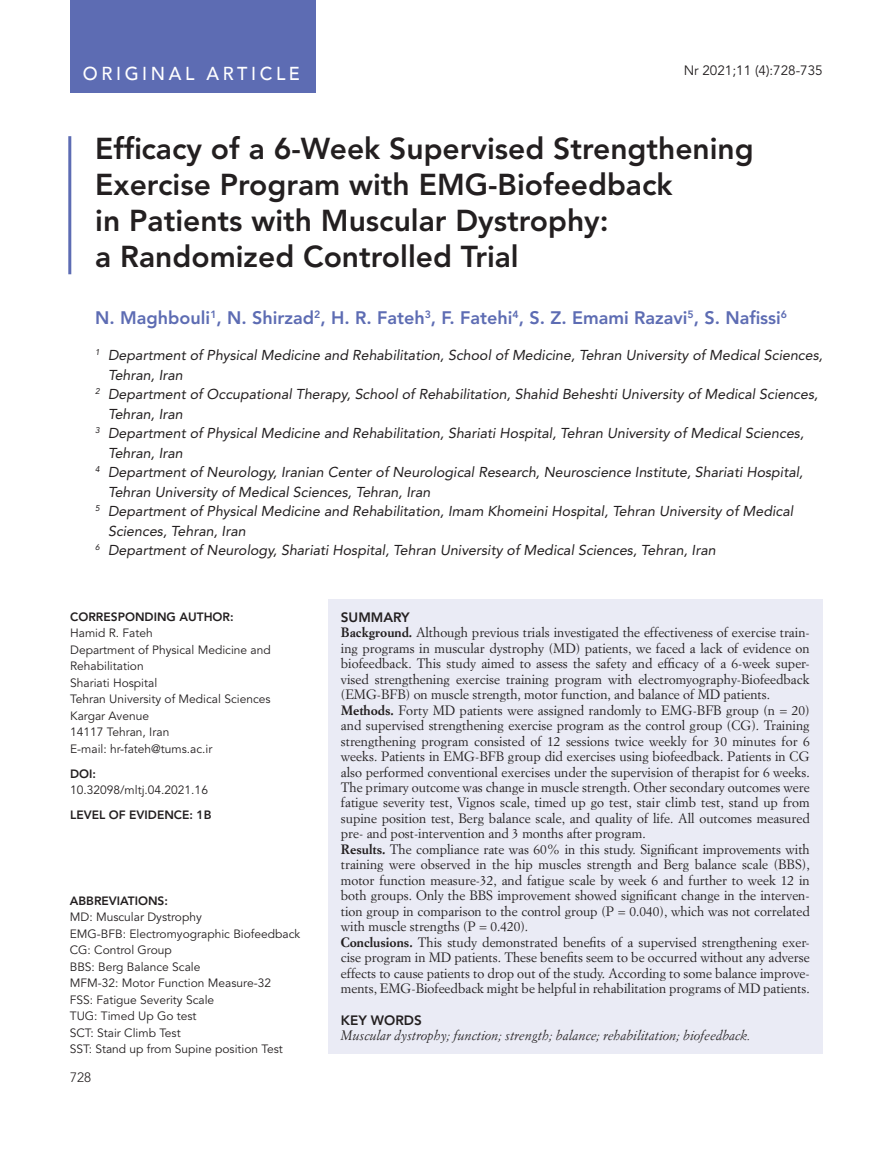
<style>
.page{position:relative;width:893px;height:1149px;background:#fff}
.page>*{position:absolute;margin:0;border:0;box-sizing:border-box;transform-origin:0 0}
.Titolo_Articolo{font:800 30px/36px "Avenir LT Std";color:#231f20}
.t1{font:500 18.75px "Avenir";letter-spacing:.2em;color:#fff;scale:.96 1}
.Autori{font:800 18px "Avenir LT Std";color:#5d6cb3}
.Autori_Sede{font:italic 14.25px/19.5px "Avenir LT Std";color:#231f20}
.key_words_testo{font:italic 13.5px "Simoncini Garamond Std";color:#231f20}
.t2{font:13.5px "Avenir LT Std";color:#231f20}
.testo_sommario{font:800 13.5px "Avenir LT Std";color:#231f20}
.t3{font:300 13.5px "Avenir LT Std";color:#231f20}
.testo_sommario-2{font:13.35px/15.5px "Simoncini Garamond Std";color:#231f20;text-align:justify}
.corresponding_text{font:12px/16.5px "Avenir LT Std";color:#231f20}
.corresponding_text-2{font:800 12px "Avenir LT Std";color:#231f20}
.DOI{font:800 12px "Avenir LT Std";color:#231f20}
.s1{font-weight:700}
</style>
<div class="page">
<div style="left:70px;top:0;width:245px;height:92px;background:#5d6cb3"></div>
<div style="left:328px;top:598px;width:494px;height:454px;background:#eaebf5"></div>
<hr style="left:68px;top:136px;width:3px;height:138px;background:#5d6cb3">
<h2 class="t1" style="left:83px;top:57px;width:228px">ORIGINAL ARTICLE</h2>
<p class="t2" style="left:684px;top:63px;width:141px">Nr 2021;11 (4):728-735</p>
<p class="Titolo_Articolo" style="left:95px;top:130px;width:660px">Efficacy of a 6-Week Supervised Strengthening Exercise Program with EMG-Biofeedback<br>in Patients with Muscular Dystrophy:<br>a Randomized Controlled Trial</p>
<p class="Autori" style="left:95px;top:306px;width:693px">N. Maghbouli<sup>1</sup>, N. Shirzad<sup>2</sup>, H. R. Fateh<sup>3</sup>, F. Fatehi<sup>4</sup>, S. Z. Emami Razavi<sup>5</sup>, S. Nafissi<sup>6</sup></p>
<p class="Autori_Sede" style="left:108px;top:345px;width:716px;text-indent:-13px"><sup>1</sup> Department of Physical Medicine and Rehabilitation, School of Medicine, Tehran University of Medical Sciences,<br>Tehran, Iran</p>
<p class="Autori_Sede" style="left:108px;top:384px;width:711px;text-indent:-13px"><sup>2</sup> Department of Occupational Therapy, School of Rehabilitation, Shahid Beheshti University of Medical Sciences,<br>Tehran, Iran</p>
<p class="Autori_Sede" style="left:108px;top:423px;width:697px;text-indent:-13px"><sup>3</sup> Department of Physical Medicine and Rehabilitation, Shariati Hospital, Tehran University of Medical Sciences,<br>Tehran, Iran</p>
<p class="Autori_Sede" style="left:108px;top:462px;width:697px;text-indent:-13px"><sup>4</sup> Department of Neurology, Iranian Center of Neurological Research, Neuroscience Institute, Shariati Hospital,<br>Tehran University of Medical Sciences, Tehran, Iran</p>
<p class="Autori_Sede" style="left:108px;top:501px;width:687px;text-indent:-13px"><sup>5</sup> Department of Physical Medicine and Rehabilitation, Imam Khomeini Hospital, Tehran University of Medical<br>Sciences, Tehran, Iran</p>
<p class="Autori_Sede" style="left:95px;top:540px;width:622px"><sup>6</sup> Department of Neurology, Shariati Hospital, Tehran University of Medical Sciences, Tehran, Iran</p>
<p class="corresponding_text-2" style="left:70px;top:609px;width:165px">CORRESPONDING AUTHOR:</p>
<p class="corresponding_text" style="left:70px;top:625px;width:84px">Hamid R. Fateh</p>
<p class="corresponding_text" style="left:70px;top:641px;width:202px">Department of Physical Medicine and<br>Rehabilitation</p>
<p class="corresponding_text" style="left:70px;top:674px;width:89px">Shariati Hospital</p>
<p class="corresponding_text" style="left:70px;top:691px;width:202px">Tehran University of Medical Sciences</p>
<p class="corresponding_text" style="left:70px;top:707px;width:80px">Kargar Avenue</p>
<p class="corresponding_text" style="left:70px;top:724px;width:101px">14117 Tehran, Iran</p>
<p class="corresponding_text" style="left:70px;top:740px;width:144px">E-mail: hr-fateh@tums.ac.ir</p>
<p class="DOI" style="left:70px;top:766px;width:27px">DOI:</p>
<p class="corresponding_text" style="left:70px;top:782px;width:139px">10.32098/mltj.04.2021.16</p>
<p class="DOI" style="left:70px;top:807px;width:143px">LEVEL OF EVIDENCE: 1B</p>
<p class="corresponding_text-2" style="left:70px;top:893px;width:100px">ABBREVIATIONS:</p>
<p class="corresponding_text" style="left:70px;top:908px;width:134px">MD: Muscular Dystrophy</p>
<p class="corresponding_text" style="left:70px;top:925px;width:232px">EMG-BFB: Electromyographic Biofeedback</p>
<p class="corresponding_text" style="left:70px;top:941px;width:103px">CG: Control Group</p>
<p class="corresponding_text" style="left:70px;top:958px;width:132px">BBS: Berg Balance Scale</p>
<p class="corresponding_text" style="left:70px;top:974px;width:203px">MFM-32: Motor Function Measure-32</p>
<p class="corresponding_text" style="left:70px;top:991px;width:146px">FSS: Fatigue Severity Scale</p>
<p class="corresponding_text" style="left:70px;top:1007px;width:128px">TUG: Timed Up Go test</p>
<p class="corresponding_text" style="left:70px;top:1024px;width:112px">SCT: Stair Climb Test</p>
<p class="corresponding_text" style="left:70px;top:1040px;width:215px">SST: Stand up from Supine position Test</p>
<p class="t3" style="left:70px;top:1068px;width:23px">728</p>
<p class="testo_sommario" style="left:341px;top:609px;width:70px">SUMMARY</p>
<p class="testo_sommario-2" style="left:341px;top:624px;width:470px"><span class="s1">Background.</span> Although previous trials investigated the effectiveness of exercise train&shy;ing programs in muscular dystrophy (MD) patients, we faced a lack of evidence on biofeedback. This study aimed to assess the safety and efficacy of a 6-week super&shy;vised strengthening exercise training program with electromyography-Biofeedback (EMG-BFB) on muscle strength, motor function, and balance of MD patients.</p>
<p class="testo_sommario-2" style="left:341px;top:701px;width:470px"><span class="s1">Methods.</span> Forty MD patients were assigned randomly to EMG-BFB group (n = 20) and supervised strengthening exercise program as the control group (CG). Training strengthening program consisted of 12 sessions twice weekly for 30 minutes for 6 weeks. Patients in EMG-BFB group did exercises using biofeedback. Patients in CG also performed conventional exercises under the supervision of therapist for 6 weeks.<br>The primary outcome was change in muscle strength. Other secondary outcomes were fatigue severity test, Vignos scale, timed up go test, stair climb test, stand up from supine position test, Berg balance scale, and quality of life. All outcomes measured pre- and post-intervention and 3 months after program.</p>
<p class="testo_sommario-2" style="left:341px;top:840px;width:470px"><span class="s1">Results.</span> The compliance rate was 60% in this study. Significant improvements with training were observed in the hip muscles strength and Berg balance scale (BBS), motor function measure-32, and fatigue scale by week 6 and further to week 12 in both groups. Only the BBS improvement showed significant change in the interven&shy;tion group in comparison to the control group (P = 0.040), which was not correlated with muscle strengths (P = 0.420).</p>
<p class="testo_sommario-2" style="left:341px;top:933px;width:470px"><span class="s1">Conclusions.</span> This study demonstrated benefits of a supervised strengthening exer&shy;cise program in MD patients. These benefits seem to be occurred without any adverse effects to cause patients to drop out of the study. According to some balance improve&shy;ments, EMG-Biofeedback might be helpful in rehabilitation programs of MD patients.</p>
<p class="testo_sommario" style="left:341px;top:1011px;width:82px">KEY WORDS</p>
<p class="key_words_testo" style="left:341px;top:1027px;width:411px">Muscular dystrophy; function; strength; balance; rehabilitation; biofeedback.</p>
</div>
